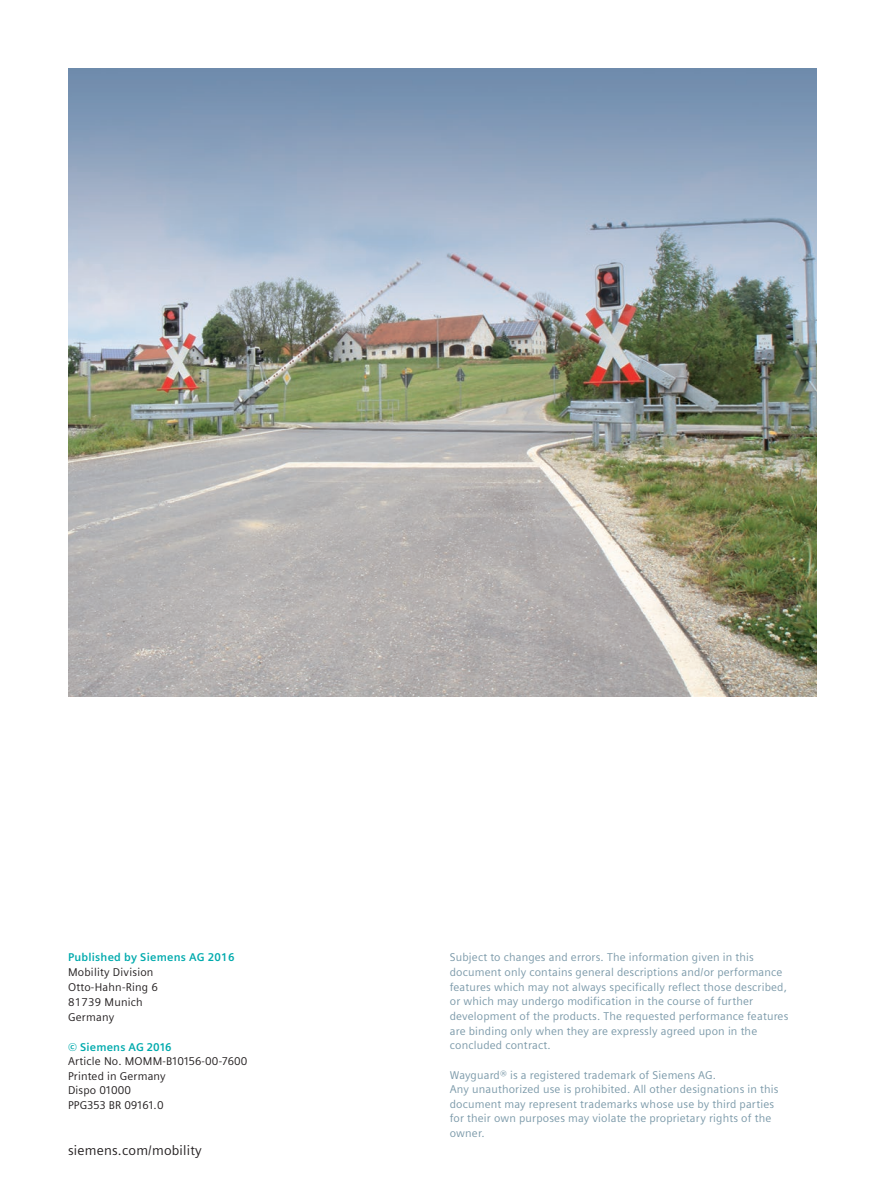
<style>
.page{position:relative;width:893px;height:1191px;background:#fff}
.page>*{position:absolute;margin:0;border:0;box-sizing:border-box;transform-origin:0 0}
.t1{font:13.5px "Siemens Sans";letter-spacing:.015em;color:#231f20}
.t2{font:11.25px/14.7px "Siemens Sans";letter-spacing:.015em;color:#7b99a9}
.t3{font:11.25px/14.9px "Siemens Sans";letter-spacing:.015em;color:#231f20}
.t4{font:700 11.25px "Siemens Sans";letter-spacing:.02em;color:#00aaad}
</style>
<div class="page">
<img style="left:68px;top:68px;width:748px;height:628px">
<p class="t4" style="left:68px;top:951px;width:168px">Published by Siemens AG 2016</p>
<p class="t3" style="left:68px;top:965px;width:91px">Mobility Division<br>Otto-Hahn-Ring 6<br>81739 Munich<br>Germany</p>
<p class="t4" style="left:68px;top:1040px;width:105px">© Siemens AG 2016</p>
<p class="t3" style="left:68px;top:1054px;width:181px">Article No. MOMM-B10156-00-7600<br>Printed in Germany<br>Dispo 01000<br>PPG353 BR 09161.0</p>
<p class="t1" style="left:68px;top:1143px;width:135px">siemens.com/mobility</p>
<p class="t2" style="left:450px;top:950px;width:340px">Subject to changes and errors. The information given in this document only contains general descriptions and/or performance features which may not always specifically reflect those described, or which may undergo modification in the course of further development of the products. The requested performance features are binding only when they are expressly agreed upon in the concluded contract.</p>
<p class="t2" style="left:450px;top:1067px;width:330px">Wayguard® is a registered trademark of Siemens AG.<br>Any unauthorized use is prohibited. All other designations in this document may represent trademarks whose use by third parties for their own purposes may violate the proprietary rights of the owner.</p>
</div>
